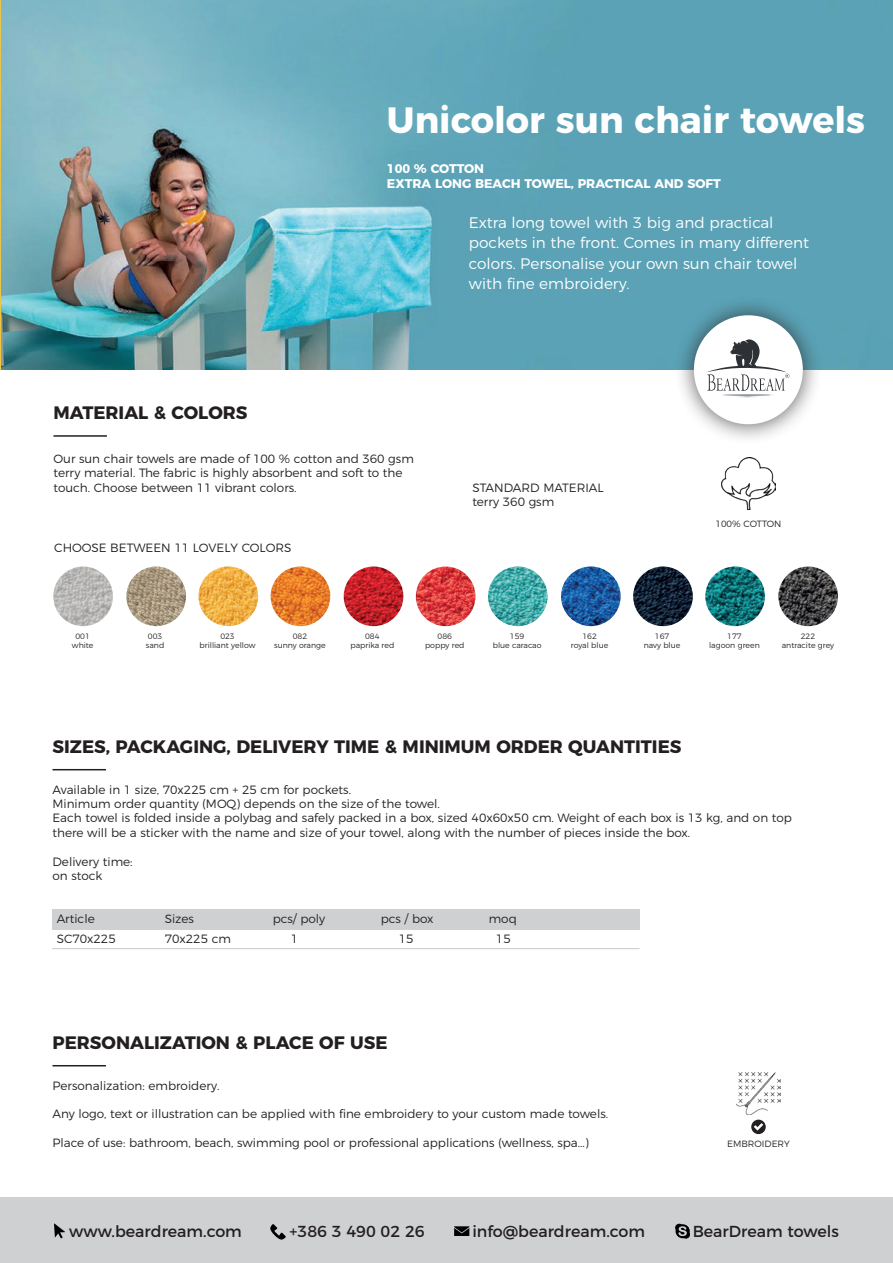
<style>
.page{position:relative;width:893px;height:1263px;background:#fff}
.page>*{position:absolute;margin:0;border:0;box-sizing:border-box;transform-origin:0 0}
.t1{font:700 36.6px "Montserrat";color:#fff}
.t2{font:700 18px "Montserrat";color:#231f20}
.t3{font:15.9px "Montserrat";color:#231f20}
.t4{font:300 15.3px/20.4px "Montserrat";color:#fff}
.t5{font:700 12.6px/15.1px "Montserrat";color:#fff}
.t6{font:300 12px/14.4px "Montserrat";color:#231f20}
.t7{font:300 9px "Montserrat";color:#231f20}
.t8{font:300 7.8px/9.3px "Montserrat";color:#231f20;text-align:center}
</style>
<div class="page">
<div style="left:52px;top:909px;width:587px;height:20px;background:#cfd0d2"></div>
<hr style="left:52px;top:948px;width:587px;height:1px;background:#c7c8ca">
<img style="left:2px;top:0;width:891px;height:370px">
<img style="left:722px;top:457px;width:53px;height:53px">
<hr style="left:53px;top:435px;width:54px;height:2px;background:#231f20">
<hr style="left:53px;top:1065px;width:53px;height:1px;background:#231f20">
<hr style="left:53px;top:769px;width:53px;height:1px;background:#231f20">
<svg style="left:751px;top:1119px;width:15px;height:15px"></svg>
<svg style="left:754px;top:1123px;width:9px;height:7px"></svg>
<img style="left:736px;top:1072px;width:45px;height:43px">
<img style="left:53px;top:566px;width:60px;height:60px;border-radius:30px">
<img style="left:488px;top:566px;width:60px;height:60px;border-radius:30px">
<img style="left:271px;top:566px;width:59px;height:60px;border-radius:30px">
<img style="left:705px;top:566px;width:60px;height:60px;border-radius:30px">
<img style="left:126px;top:566px;width:60px;height:60px;border-radius:30px">
<img style="left:561px;top:566px;width:60px;height:60px;border-radius:30px">
<img style="left:344px;top:566px;width:59px;height:60px;border-radius:30px">
<img style="left:778px;top:566px;width:60px;height:60px;border-radius:30px">
<img style="left:198px;top:566px;width:60px;height:60px;border-radius:30px">
<img style="left:633px;top:566px;width:60px;height:60px;border-radius:30px">
<img style="left:416px;top:566px;width:59px;height:60px;border-radius:30px">
<div style="left:673px;top:295px;width:150px;height:149px;background:#231f20;opacity:.75"></div>
<div style="left:694px;top:315px;width:109px;height:109px;background:#fff;border-radius:50%"></div>
<svg style="left:707px;top:339px;width:82px;height:52px"></svg>
<img style="left:723px;top:394px;width:49px;height:4px">
<img style="left:723px;top:395px;width:48px;height:1px">
<div style="left:0;top:1198px;width:893px;height:65px;background:#cfd0d2"></div>
<svg style="left:454px;top:1226px;width:15px;height:10px"></svg>
<svg style="left:270px;top:1224px;width:16px;height:16px"></svg>
<svg style="left:54px;top:1223px;width:11px;height:15px"></svg>
<svg style="left:675px;top:1224px;width:15px;height:14px"></svg>
<h1 class="t1" style="left:387px;top:90px;width:480px">Unicolor sun chair towels</h1>
<p class="t5" style="left:387px;top:160px;width:335px">100 % COTTON<br>EXTRA LONG BEACH TOWEL, PRACTICAL AND SOFT</p>
<h2 class="t2" style="left:53px;top:398px;width:196px">MATERIAL &amp; COLORS</h2>
<p class="t6" style="left:53px;top:450px;width:362px">Our sun chair towels are made of 100 % cotton and 360 gsm terry material. The fabric is highly absorbent and soft to the touch. Choose between 11 vibrant colors.</p>
<p class="t6" style="left:54px;top:540px;width:239px">CHOOSE BETWEEN 11 LOVELY COLORS</p>
<p class="t4" style="left:469px;top:211px;width:342px">Extra long towel with 3 big and practical pockets in the front. Comes in many different colors. Personalise your own sun chair towel with fine embroidery.</p>
<p class="t6" style="left:472px;top:479px;width:133px">STANDARD MATERIAL terry 360 gsm</p>
<p class="t7" style="left:715px;top:517px;width:67px">100% COTTON</p>
<p class="t8" style="left:72px;top:631px;width:23px">001 white</p>
<p class="t8" style="left:350px;top:631px;width:45px">084 paprika red</p>
<p class="t8" style="left:146px;top:631px;width:20px;text-align:left">003 sand</p>
<p class="t8" style="left:425px;top:631px;width:41px">086 poppy red</p>
<p class="t8" style="left:644px;top:631px;width:38px">167<br>navy blue</p>
<p class="t8" style="left:200px;top:631px;width:57px">023<br>brilliant yellow</p>
<p class="t8" style="left:493px;top:631px;width:50px">159<br>blue caracao</p>
<p class="t8" style="left:709px;top:631px;width:52px">177<br>lagoon green</p>
<p class="t8" style="left:274px;top:631px;width:53px">082<br>sunny orange</p>
<p class="t8" style="left:571px;top:631px;width:39px">162<br>royal blue</p>
<p class="t8" style="left:782px;top:631px;width:54px">222<br>antracite grey</p>
<h2 class="t2" style="left:53px;top:731px;width:630px">SIZES, PACKAGING, DELIVERY TIME &amp; MINIMUM ORDER QUANTITIES</h2>
<p class="t6" style="left:53px;top:781px;width:741px">Available in 1 size, 70x225 cm + 25 cm for pockets.<br>Minimum order quantity (MOQ) depends on the size of the towel.<br>Each towel is folded inside a polybag and safely packed in a box, sized 40x60x50 cm. Weight of each box is 13 kg, and on top there will be a sticker with the name and size of your towel, along with the number of pieces inside the box.</p>
<p class="t6" style="left:53px;top:853px;width:82px">Delivery time: on stock</p>
<p class="t6" style="left:57px;top:911px;width:40px">Article</p>
<p class="t6" style="left:165px;top:911px;width:31px">Sizes</p>
<p class="t6" style="left:273px;top:911px;width:54px">pcs/ poly</p>
<p class="t6" style="left:381px;top:911px;width:54px">pcs / box</p>
<p class="t6" style="left:489px;top:911px;width:30px">moq</p>
<p class="t6" style="left:57px;top:930px;width:61px">SC70x225</p>
<p class="t6" style="left:165px;top:930px;width:68px">70x225 cm</p>
<p class="t6" style="left:291px;top:930px;width:9px">1</p>
<p class="t6" style="left:399px;top:930px;width:16px">15</p>
<p class="t6" style="left:496px;top:930px;width:16px">15</p>
<h2 class="t2" style="left:53px;top:1027px;width:337px">PERSONALIZATION &amp; PLACE OF USE</h2>
<p class="t6" style="left:53px;top:1077px;width:169px">Personalization: embroidery.</p>
<p class="t6" style="left:53px;top:1106px;width:557px">Any logo, text or illustration can be applied with fine embroidery to your custom made towels.</p>
<p class="t6" style="left:53px;top:1135px;width:538px">Place of use: bathroom, beach, swimming pool or professional applications (wellness, spa...)</p>
<p class="t7" style="left:727px;top:1137px;width:64px">EMBROIDERY</p>
<h3 class="t3" style="left:69px;top:1218px;width:174px">www.beardream.com</h3>
<h3 class="t3" style="left:290px;top:1218px;width:137px">+386 3 490 02 26</h3>
<h3 class="t3" style="left:472px;top:1218px;width:174px">info@beardream.com</h3>
<h3 class="t3" style="left:693px;top:1218px;width:148px">BearDream towels</h3>
</div>
